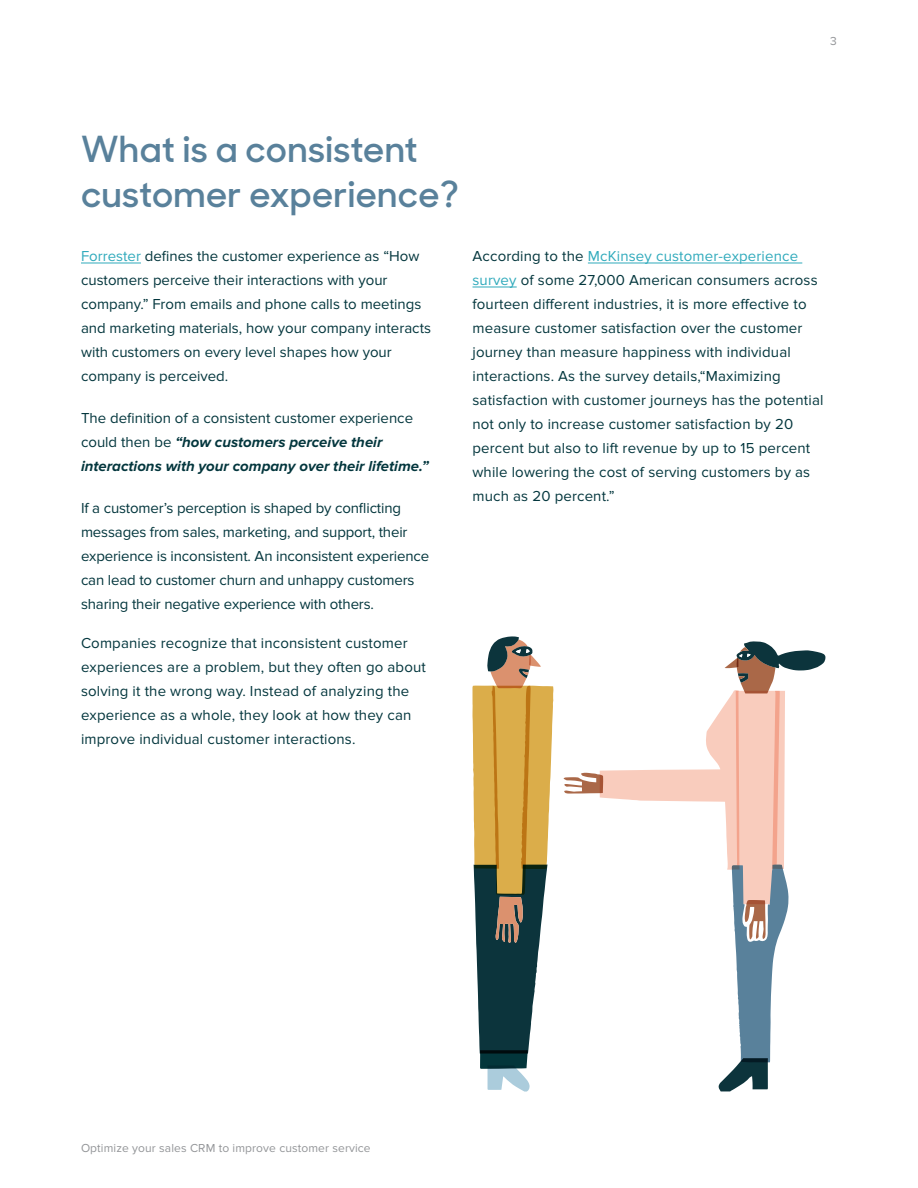
<style>
.page{position:relative;width:918px;height:1188px;background:#fff}
.page>*{position:absolute;margin:0;border:0;box-sizing:border-box;transform-origin:0 0}
.Header_2{font:600 36px/45px "Sharp Sans No 1";letter-spacing:.01em;color:#59819b}
.Text_2{font:15px/24px "Proxima Nova";letter-spacing:.01em;color:#03363d}
.Text_2-2{font:15px/24px "Proxima Nova";letter-spacing:-.01em;color:#03363d}
.Text_2-3{font:italic 700 15px/24px "Proxima Nova";color:#03363d}
.t1{font:12px "Proxima Nova";letter-spacing:.01em;color:#939598}
.s1{color:#30aabc}
.s2{font-weight:400;font-style:normal}
</style>
<div class="page">
<hr style="left:81px;top:263px;width:60px;height:1px;background:#30aabc">
<hr style="left:588px;top:263px;width:214px;height:1px;background:#30aabc">
<hr style="left:472px;top:287px;width:45px;height:1px;background:#30aabc">
<svg style="left:472px;top:636px;width:81px;height:456px"></svg>
<svg style="left:564px;top:641px;width:261px;height:450px"></svg>
<p class="t1" style="left:830px;top:34px;width:8px">3</p>
<p class="Header_2" style="left:81px;top:124px;width:379px">What is a consistent customer experience?</p>
<p class="Text_2" style="left:81px;top:244px;width:352px"><span class="s1">Forrester</span> defines the customer experience as “How customers perceive their interactions with your company.” From emails and phone calls to meetings and marketing materials, how your company interacts with customers on every level shapes how your company is perceived.</p>
<p class="Text_2-3" style="left:81px;top:406px;width:349px"><span class="s2">The definition of a consistent customer experience could then be</span> “how customers perceive their interactions with your company over their lifetime.”</p>
<p class="Text_2-2" style="left:81px;top:496px;width:350px">If a customer’s perception is shaped by conflicting messages from sales, marketing, and support, their experience is inconsistent. An inconsistent experience can lead to customer churn and unhappy customers sharing their negative experience with others.</p>
<p class="Text_2" style="left:81px;top:631px;width:346px">Companies recognize that inconsistent customer experiences are a problem, but they often go about solving it the wrong way. Instead of analyzing the experience as a whole, they look at how they can improve individual customer interactions.</p>
<p class="Text_2" style="left:472px;top:244px;width:352px">According to the <span class="s1">McKinsey customer-experience survey</span> of some 27,000 American consumers across fourteen different industries, it is more effective to measure customer satisfaction over the customer journey than measure happiness with individual interactions. As the survey details,“Maximizing satisfaction with customer journeys has the potential not only to increase customer satisfaction by 20 percent but also to lift revenue by up to 15 percent while lowering the cost of serving customers by as much as 20 percent.”</p>
<p class="t1" style="left:81px;top:1141px;width:291px">Optimize your sales CRM to improve customer service</p>
</div>
